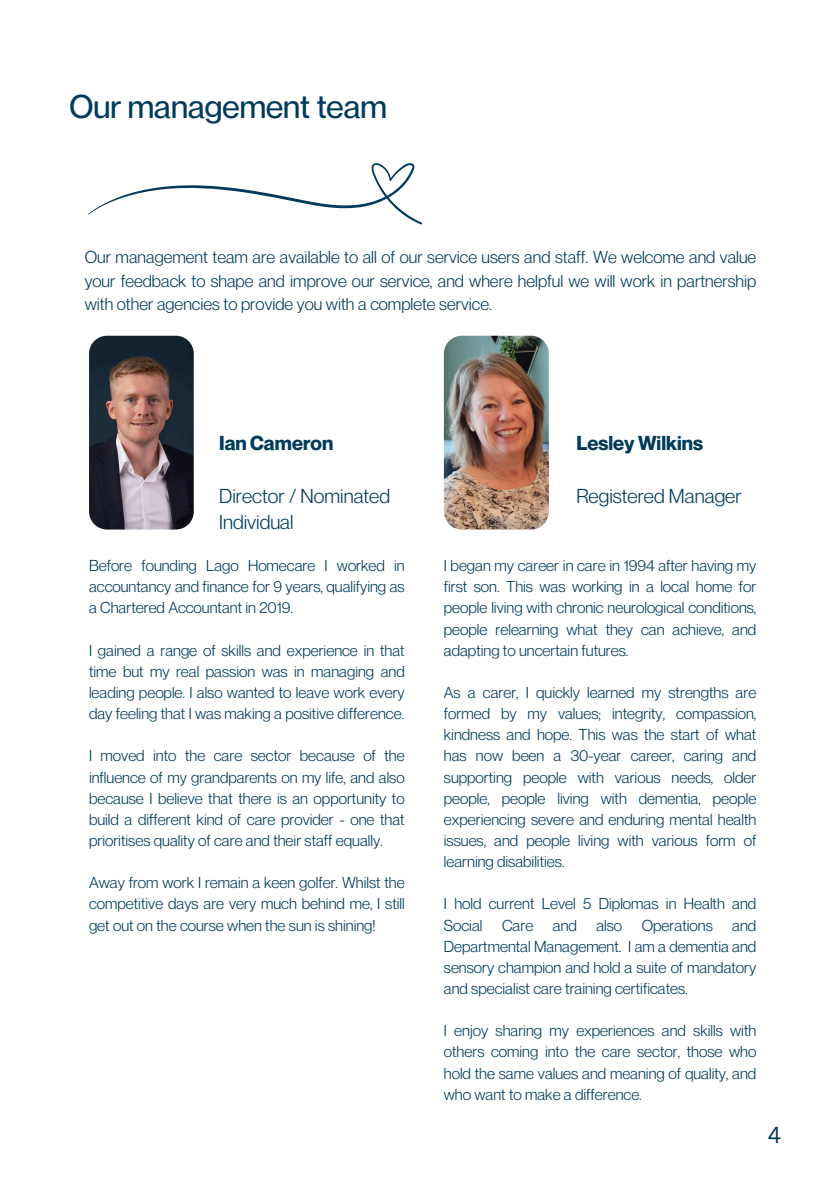
<style>
.page{position:relative;width:839px;height:1191px;background:#fff}
.page>*{position:absolute;margin:0;border:0;box-sizing:border-box;transform-origin:0 0}
.t1{font:500 32.2px "Neue Montreal";color:#003b5c}
.t2{font:22.6px "Canva Sans";color:#003b5c}
.t3{font:19.8px/26.4px "Neue Montreal";color:#003b5c}
.t4{font:700 19.8px "Neue Montreal";color:#003b5c}
.t5{font:17px/23.2px "Neue Montreal";color:#003b5c;text-align:justify}
.t6{font:15.4px/21.2px "Neue Montreal";color:#003b5c;text-align:justify}
</style>
<div class="page">
<img style="left:89px;top:336px;width:105px;height:194px">
<img style="left:444px;top:336px;width:104px;height:193px">
<svg style="left:88px;top:163px;width:334px;height:62px"></svg>
<p class="t1" style="left:69px;top:87px;width:319px">Our management team</p>
<p class="t5" style="left:85px;top:245px;width:673px">Our management team are available to all of our service users and staff. We welcome and value your feedback to shape and improve our service, and where helpful we will work in partnership with other agencies to provide you with a complete service.</p>
<p class="t4" style="left:219px;top:431px;width:116px">Ian Cameron</p>
<p class="t3" style="left:219px;top:482px;width:172px">Director / Nominated<br>Individual</p>
<p class="t6" style="left:89px;top:555px;width:317px">Before founding Lago Homecare I worked in accountancy and finance for 9 years, qualifying as a Chartered Accountant in 2019.</p>
<p class="t6" style="left:89px;top:639px;width:317px">I gained a range of skills and experience in that time but my real passion was in managing and leading people. I also wanted to leave work every day feeling that I was making a positive difference.</p>
<h2 class="t6" style="left:89px;top:745px;width:317px">I moved into the care sector because of the influence of my grandparents on my life, and also because I believe that there is an opportunity to build a different kind of care provider - one that prioritises quality of care and their staff equally.</h2>
<h3 class="t6" style="left:89px;top:872px;width:317px">Away from work I remain a keen golfer. Whilst the competitive days are very much behind me, I still get out on the course when the sun is shining!</h3>
<p class="t4" style="left:576px;top:431px;width:128px">Lesley Wilkins</p>
<p class="t3" style="left:576px;top:482px;width:167px">Registered Manager</p>
<h2 class="t6" style="left:444px;top:555px;width:314px">I began my career in care in 1994 after having my first son. This was working in a local home for people living with chronic neurological conditions, people relearning what they can achieve, and adapting to uncertain futures.</h2>
<h3 class="t6" style="left:444px;top:682px;width:314px">As a carer, I quickly learned my strengths are formed by my values; integrity, compassion, kindness and hope. This was the start of what has now been a 30-year career, caring and supporting people with various needs, older people, people living with dementia, people experiencing severe and enduring mental health issues, and people living with various form of learning disabilities.</h3>
<p class="t6" style="left:444px;top:893px;width:314px">I hold current Level 5 Diplomas in Health and<br>Social</p>
<p class="t6" style="left:502px;top:914px;width:33px">Care</p>
<p class="t6" style="left:553px;top:914px;width:26px">and</p>
<p class="t6" style="left:596px;top:914px;width:27px">also</p>
<p class="t6" style="left:641px;top:914px;width:72px">Operations</p>
<p class="t6" style="left:444px;top:914px;width:314px;text-indent:288px">and Departmental Management. I am a dementia and sensory champion and hold a suite of mandatory and specialist care training certificates.</p>
<p class="t6" style="left:444px;top:1020px;width:314px">I enjoy sharing my experiences and skills with others coming into the care sector, those who hold the same values and meaning of quality, and who want to make a difference.</p>
<p class="t2" style="left:767px;top:1119px;width:15px">4</p>
</div>
